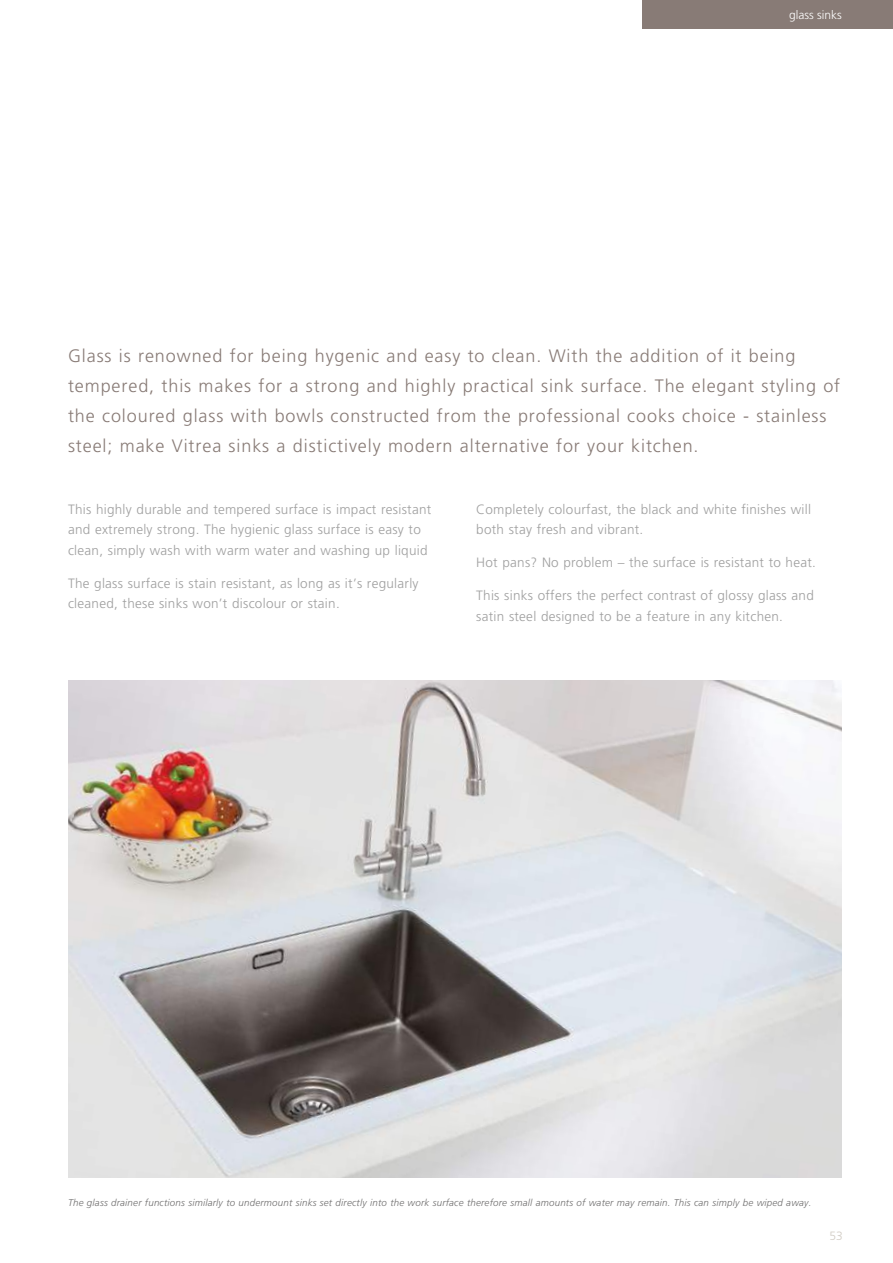
<style>
.page{position:relative;width:893px;height:1263px;background:#fff}
.page>*{position:absolute;margin:0;border:0;box-sizing:border-box;transform-origin:0 0}
.t1{font:300 18px/30px "Frutiger";letter-spacing:.05em;color:#887b76}
.t2{font:300 13.5px/20.2px "Frutiger";letter-spacing:.02em;color:#9f9f9f}
.t3{font:300 12px "Frutiger";color:#fff}
.t4{font:300 12px "Frutiger";color:#d1cbc3}
.t5{font:italic 300 9.75px "Frutiger";letter-spacing:.02em;color:#706f6f}
</style>
<div class="page">
<img style="left:68px;top:680px;width:774px;height:498px">
<div style="left:642px;top:0;width:251px;height:28px;background:#887b76"></div>
<p class="t3" style="left:789px;top:8px;width:54px">glass sinks</p>
<p class="t1" style="left:68px;top:341px;width:774px">Glass is renowned for being hygenic and easy to clean. With the addition of it being tempered, this makes for a strong and highly practical sink surface. The elegant styling of the coloured glass with bowls constructed from the professional cooks choice - stainless steel; make Vitrea sinks a distictively modern alternative for your kitchen.</p>
<p class="t2" style="left:68px;top:499px;width:365px">This highly durable and tempered surface is impact resistant and extremely strong. The hygienic glass surface is easy to clean, simply wash with warm water and washing up liquid</p>
<p class="t2" style="left:68px;top:573px;width:352px">The glass surface is stain resistant, as long as it’s regularly cleaned, these sinks won’t discolour or stain.</p>
<p class="t2" style="left:476px;top:499px;width:336px">Completely colourfast, the black and white finishes will both stay fresh and vibrant.</p>
<p class="t2" style="left:476px;top:553px;width:341px">Hot pans? No problem – the surface is resistant to heat.</p>
<p class="t2" style="left:476px;top:586px;width:339px">This sinks offers the perfect contrast of glossy glass and satin steel designed to be a feature in any kitchen.</p>
<p class="t5" style="left:68px;top:1197px;width:745px">The glass drainer functions similarly to undermount sinks set directly into the work surface therefore small amounts of water may remain. This can simply be wiped away.</p>
<p class="t4" style="left:829px;top:1229px;width:15px">53</p>
</div>
